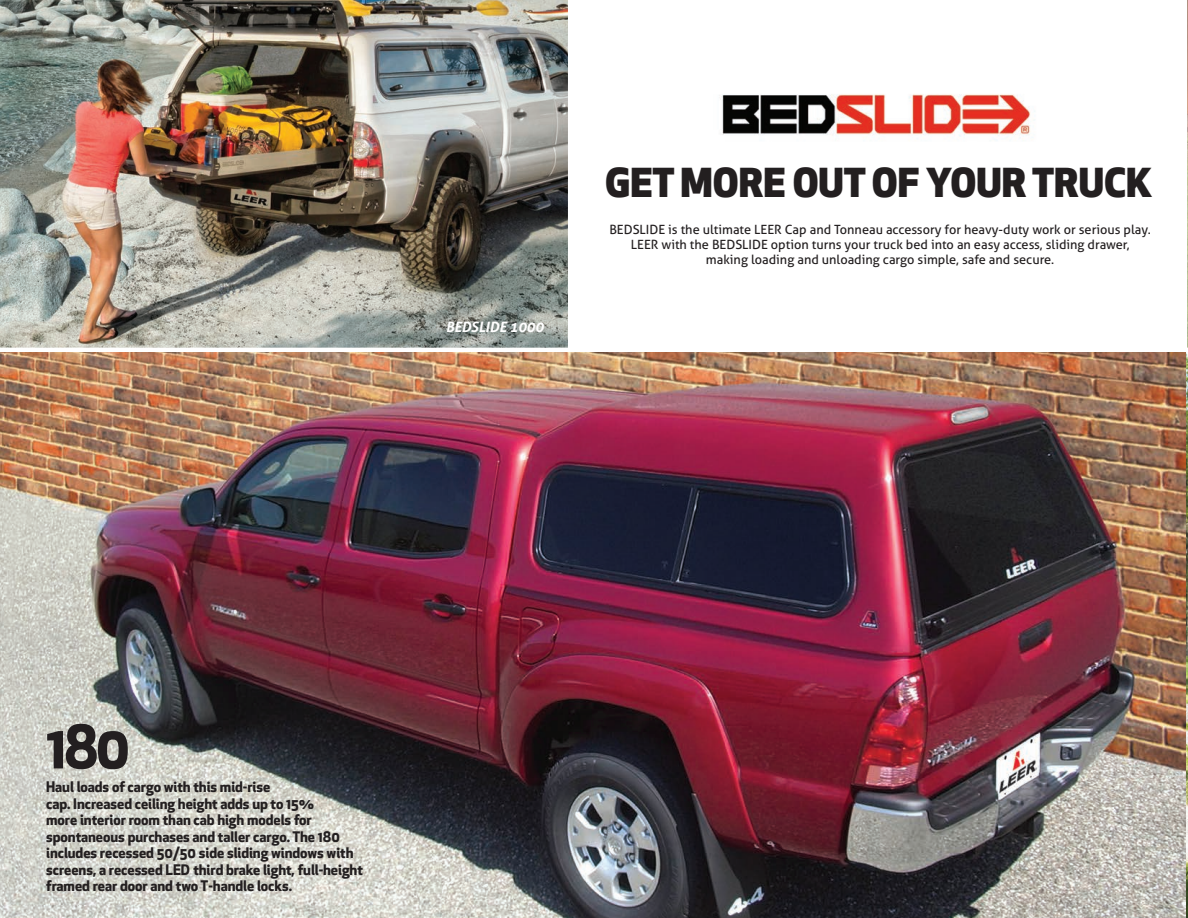
<style>
.page{position:relative;width:1188px;height:918px;background:#fff}
.page>*{position:absolute;margin:0;border:0;box-sizing:border-box;transform-origin:0 0}
.t1{font:700 58.5px "Apex New";color:#231f20}
.t2{font:800 39px "Apex New";color:#231f20}
.t3{font:700 14.25px/16.5px "Apex New";letter-spacing:-.005em;color:#231f20}
.t4{font:italic 700 14.25px "Aller";letter-spacing:-.005em;color:#fff}
.t5{font:12.75px/15px "Aller";color:#231f20;text-align:center}
</style>
<div class="page">
<img style="left:0;top:0;width:568px;height:348px">
<img style="left:0;top:352px;width:1180px;height:566px">
<img style="left:720px;top:94px;width:315px;height:47px">
<img style="left:1180px;top:0;width:8px;height:918px">
<p class="t4" style="left:446px;top:318px;width:99px">BEDSLIDE 1000</p>
<h2 class="t2" style="left:605px;top:168px;width:548px">GET MORE OUT OF YOUR TRUCK</h2>
<p class="t5" style="left:609px;top:222px;width:543px">BEDSLIDE is the ultimate LEER Cap and Tonneau accessory for heavy-duty work or serious play.<br>LEER with the BEDSLIDE option turns your truck bed into an easy access, sliding drawer, making loading and unloading cargo simple, safe and secure.</p>
<h1 class="t1" style="left:46px;top:725px;width:86px">180</h1>
<p class="t3" style="left:46px;top:781px;width:318px">Haul loads of cargo with this mid-rise<br>cap. Increased ceiling height adds up to 15%<br>more interior room than cab high models for spontaneous purchases and taller cargo. The 180 includes recessed 50/50 side sliding windows with screens, a recessed LED third brake light, full-height framed rear door and two T-handle locks.</p>
</div>
